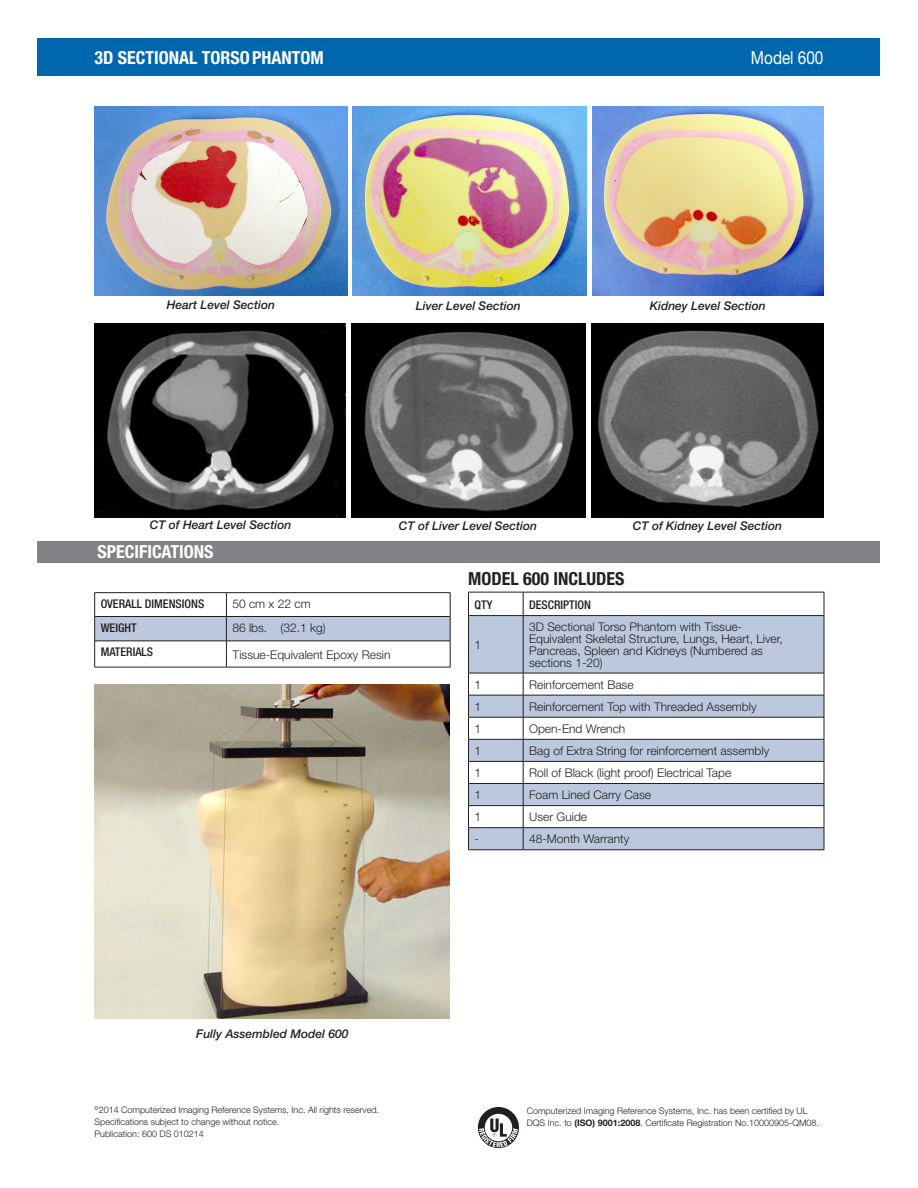
<style>
.page{position:relative;width:918px;height:1188px;background:#fff}
.page>*{position:absolute;margin:0;border:0;box-sizing:border-box;transform-origin:0 0}
.A_SubHead_HN77w_12_1{font:700 condensed 18px "Helvetica Neue";color:#fff}
.t1{font:700 condensed 18px "Helvetica Neue";color:#231f20}
.A_Sub-Head_Bold_Cond{font:700 condensed 18px "Helvetica Neue";color:#fff}
.B_Headline_COS_w_30{font:18px "Helvetica Neue";color:#fff;scale:.85 1}
.B_Main_Text{font:300 12px "Helvetica Neue";color:#231f20}
.t2{font:italic 500 12px "Helvetica Neue";color:#231f20}
.B_Feature_Bullets_HN{font:300 12px/12px "Helvetica Neue";color:#231f20}
.B_Main_Text-2{font:500 condensed 12px "Helvetica Neue";color:#231f20}
.B_Feature_Bullets_HN-2{font:500 condensed 12px "Helvetica Neue";color:#231f20}
.B_Main_Text_HN45_9_1{font:300 9px/12px "Helvetica Neue";color:#231f20}
.s1{font-weight:700}
</style>
<div class="page">
<svg style="left:478px;top:1107px;width:41px;height:41px"></svg>
<div style="left:37px;top:38px;width:842px;height:38px;background:#0067af"></div>
<img style="left:94px;top:323px;width:252px;height:194px">
<img style="left:351px;top:323px;width:235px;height:194px">
<img style="left:592px;top:323px;width:232px;height:194px">
<img style="left:94px;top:106px;width:254px;height:190px">
<img style="left:352px;top:106px;width:234px;height:190px">
<img style="left:593px;top:106px;width:231px;height:190px">
<svg style="left:469px;top:616px;width:355px;height:234px;fill:#bbc8dd"></svg>
<hr style="left:468px;top:592px;width:55px;height:1px;background:#231f20">
<svg style="left:468px;top:592px;width:1px;height:23px"></svg>
<hr style="left:523px;top:592px;width:301px;height:1px;background:#231f20">
<svg style="left:523px;top:592px;width:1px;height:23px"></svg>
<svg style="left:824px;top:592px;width:1px;height:23px"></svg>
<hr style="left:468px;top:615px;width:55px;height:1px;background:#231f20">
<hr style="left:468px;top:616px;width:1px;height:57px;background:#231f20">
<hr style="left:523px;top:615px;width:301px;height:1px;background:#231f20">
<hr style="left:523px;top:616px;width:1px;height:57px;background:#231f20">
<hr style="left:824px;top:616px;width:1px;height:57px;background:#231f20">
<hr style="left:468px;top:673px;width:55px;height:1px;background:#231f20">
<hr style="left:523px;top:673px;width:301px;height:1px;background:#231f20">
<hr style="left:468px;top:695px;width:55px;height:1px;background:#231f20">
<hr style="left:523px;top:695px;width:301px;height:1px;background:#231f20">
<hr style="left:468px;top:717px;width:55px;height:1px;background:#231f20">
<hr style="left:523px;top:717px;width:301px;height:1px;background:#231f20">
<hr style="left:468px;top:739px;width:55px;height:1px;background:#231f20">
<hr style="left:523px;top:739px;width:301px;height:1px;background:#231f20">
<hr style="left:468px;top:761px;width:55px;height:1px;background:#231f20">
<hr style="left:523px;top:761px;width:301px;height:1px;background:#231f20">
<hr style="left:468px;top:783px;width:55px;height:1px;background:#231f20">
<hr style="left:523px;top:783px;width:301px;height:1px;background:#231f20">
<hr style="left:468px;top:805px;width:55px;height:1px;background:#231f20">
<hr style="left:523px;top:805px;width:301px;height:1px;background:#231f20">
<hr style="left:468px;top:827px;width:55px;height:1px;background:#231f20">
<svg style="left:468px;top:673px;width:1px;height:177px"></svg>
<hr style="left:523px;top:827px;width:301px;height:1px;background:#231f20">
<svg style="left:523px;top:673px;width:1px;height:177px"></svg>
<svg style="left:824px;top:673px;width:1px;height:177px"></svg>
<hr style="left:468px;top:850px;width:55px;height:1px;background:#231f20">
<hr style="left:523px;top:850px;width:301px;height:1px;background:#231f20">
<div style="left:38px;top:541px;width:842px;height:22px;background:#808285"></div>
<hr style="left:94px;top:592px;width:132px;height:1px;background:#231f20">
<hr style="left:226px;top:592px;width:224px;height:1px;background:#231f20">
<svg style="left:94px;top:593px;width:357px;height:74px"></svg>
<hr style="left:94px;top:667px;width:132px;height:1px;background:#231f20">
<hr style="left:226px;top:667px;width:224px;height:1px;background:#231f20">
<img style="left:94px;top:684px;width:356px;height:335px">
<p class="A_SubHead_HN77w_12_1" style="left:94px;top:47px;width:231px">3D SECTIONAL TORSO PHANTOM</p>
<p class="B_Headline_COS_w_30" style="left:751px;top:47px;width:87px">Model 600</p>
<p class="t2" style="left:167px;top:298px;width:110px">Heart Level Section</p>
<p class="t2" style="left:416px;top:299px;width:106px">Liver Level Section</p>
<p class="t2" style="left:650px;top:299px;width:117px">Kidney Level Section</p>
<p class="t2" style="left:150px;top:518px;width:143px">CT of Heart Level Section</p>
<p class="t2" style="left:399px;top:518px;width:140px">CT of Liver Level Section</p>
<p class="t2" style="left:633px;top:518px;width:151px">CT of Kidney Level Section</p>
<p class="A_Sub-Head_Bold_Cond" style="left:97px;top:541px;width:117px">SPECIFICATIONS</p>
<p class="B_Main_Text-2" style="left:101px;top:597px;width:105px">OVERALL DIMENSIONS</p>
<p class="B_Main_Text" style="left:232px;top:597px;width:80px">50 cm x 22 cm</p>
<p class="B_Main_Text-2" style="left:101px;top:621px;width:37px">WEIGHT</p>
<p class="B_Main_Text" style="left:232px;top:620px;width:95px">86 lbs. (32.1 kg)</p>
<p class="B_Main_Text-2" style="left:101px;top:645px;width:54px">MATERIALS</p>
<p class="B_Main_Text" style="left:232px;top:647px;width:160px">Tissue-Equivalent Epoxy Resin</p>
<p class="t2" style="left:196px;top:1027px;width:154px">Fully Assembled Model 600</p>
<p class="B_Main_Text_HN45_9_1" style="left:94px;top:1103px;width:286px"><sup>©</sup>2014 Computerized Imaging Reference Systems, Inc. All rights reserved.<br>Specifications subject to change without notice.<br>Publication: 600 DS 010214</p>
<p class="t1" style="left:468px;top:567px;width:158px">MODEL 600 INCLUDES</p>
<p class="B_Main_Text-2" style="left:475px;top:597px;width:20px">QTY</p>
<p class="B_Feature_Bullets_HN-2" style="left:529px;top:597px;width:63px">DESCRIPTION</p>
<p class="B_Main_Text" style="left:475px;top:637px;width:8px">1</p>
<p class="B_Feature_Bullets_HN" style="left:529px;top:621px;width:255px">3D Sectional Torso Phantom with Tissue-Equivalent Skeletal Structure, Lungs, Heart, Liver, Pancreas, Spleen and Kidneys (Numbered as sections 1-20)</p>
<p class="B_Main_Text" style="left:475px;top:677px;width:8px">1</p>
<p class="B_Main_Text" style="left:529px;top:677px;width:106px">Reinforcement Base</p>
<p class="B_Main_Text" style="left:475px;top:699px;width:8px">1</p>
<p class="B_Main_Text" style="left:529px;top:699px;width:229px">Reinforcement Top with Threaded Assembly</p>
<p class="B_Main_Text" style="left:475px;top:721px;width:8px">1</p>
<p class="B_Main_Text" style="left:529px;top:721px;width:98px">Open-End Wrench</p>
<p class="B_Main_Text" style="left:475px;top:743px;width:8px">1</p>
<p class="B_Main_Text" style="left:529px;top:743px;width:242px">Bag of Extra String for reinforcement assembly</p>
<p class="B_Main_Text" style="left:475px;top:766px;width:8px">1</p>
<p class="B_Main_Text" style="left:529px;top:766px;width:204px">Roll of Black (light proof) Electrical Tape</p>
<p class="B_Main_Text" style="left:475px;top:788px;width:8px">1</p>
<p class="B_Main_Text" style="left:529px;top:788px;width:124px">Foam Lined Carry Case</p>
<p class="B_Main_Text" style="left:475px;top:810px;width:8px">1</p>
<p class="B_Main_Text" style="left:529px;top:810px;width:60px">User Guide</p>
<p class="B_Main_Text" style="left:475px;top:832px;width:6px">-</p>
<p class="B_Main_Text" style="left:529px;top:832px;width:102px">48-Month Warranty</p>
<p class="B_Main_Text_HN45_9_1" style="left:527px;top:1105px;width:294px">Computerized Imaging Reference Systems, Inc. has been certified by UL<br>DQS Inc. to <span class="s1">(ISO) 9001:2008</span>. Certificate Registration No.10000905-QM08.</p>
</div>
